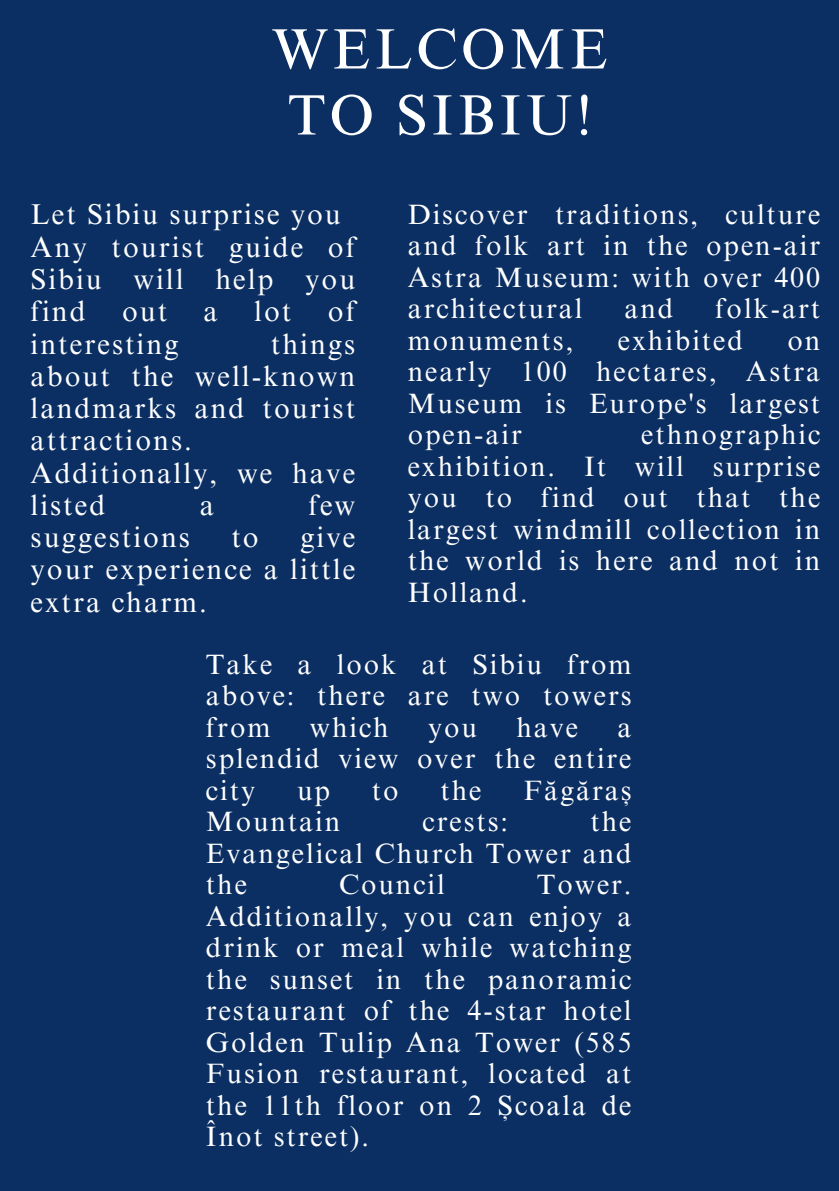
<style>
.page{position:relative;width:839px;height:1191px;background:#fff}
.page>*{position:absolute;margin:0;border:0;box-sizing:border-box;transform-origin:0 0}
.t1{font:57px/66px "Times NRMT Pro";letter-spacing:.07em;color:#fff}
.t2{font:28.6px/32.2px "Times NRMT Pro";letter-spacing:.07em;color:#fff;text-align:justify}
.t3{font:28px/31.6px "Times NRMT Pro";letter-spacing:.07em;color:#fff;text-align:justify}
</style>
<div class="page">
<div style="left:0;top:0;width:838px;height:1191px;background:#0b2f63"></div>
<h1 class="t1" style="left:272px;top:23px;width:337px">WELCOME<br>TO SIBIU!</h1>
<p class="t2" style="left:31px;top:202px;width:311px">Let Sibiu surprise you</p>
<p class="t2" style="left:31px;top:234px;width:326px">Any tourist guide of Sibiu will help you find</p>
<p class="t2" style="left:122px;top:299px;width:47px">out</p>
<p class="t2" style="left:203px;top:299px;width:16px">a</p>
<p class="t2" style="left:254px;top:299px;width:39px">lot</p>
<p class="t2" style="left:328px;top:299px;width:29px">of</p>
<p class="t2" style="left:31px;top:331px;width:149px">interesting</p>
<p class="t2" style="left:31px;top:331px;width:326px;text-align:left;text-indent:240px">things about the well-known landmarks and tourist attractions.<br>Additionally, we have listed</p>
<p class="t2" style="left:200px;top:493px;width:16px">a</p>
<p class="t2" style="left:308px;top:493px;width:48px">few</p>
<p class="t2" style="left:31px;top:525px;width:326px;text-indent:269px">give your experience a little extra charm.</p>
<p class="t2" style="left:31px;top:525px;width:161px">suggestions</p>
<p class="t2" style="left:231px;top:525px;width:29px">to</p>
<p class="t3" style="left:407px;top:202px;width:414px">Discover traditions, culture and folk art in the open-air Astra Museum: with over 400 architectural</p>
<p class="t3" style="left:624px;top:297px;width:50px">and</p>
<p class="t3" style="left:715px;top:297px;width:106px">folk-art</p>
<p class="t3" style="left:407px;top:328px;width:167px">monuments,</p>
<p class="t3" style="left:617px;top:328px;width:127px">exhibited</p>
<p class="t3" style="left:407px;top:328px;width:414px;text-indent:379px">on nearly 100 hectares, Astra Museum is Europe's largest open-air</p>
<p class="t3" style="left:407px;top:423px;width:414px;text-indent:233px">ethnographic exhibition. It will surprise you to find out that the largest windmill collection in the world is here and not in Holland.</p>
<p class="t3" style="left:206px;top:652px;width:427px">Take a look at Sibiu from above: there are two towers from</p>
<p class="t3" style="left:310px;top:715px;width:80px">which</p>
<p class="t3" style="left:428px;top:715px;width:50px">you</p>
<p class="t3" style="left:516px;top:715px;width:63px">have</p>
<p class="t3" style="left:206px;top:715px;width:427px;text-indent:411px">a splendid view over the entire city</p>
<p class="t3" style="left:297px;top:778px;width:34px">up</p>
<p class="t3" style="left:372px;top:778px;width:28px">to</p>
<p class="t3" style="left:440px;top:778px;width:42px">the</p>
<p class="t3" style="left:523px;top:778px;width:109px">Făgăraș</p>
<p class="t3" style="left:206px;top:809px;width:136px">Mountain</p>
<p class="t3" style="left:422px;top:809px;width:87px">crests:</p>
<p class="t3" style="left:206px;top:809px;width:427px;text-indent:384px">the Evangelical Church Tower and the</p>
<p class="t3" style="left:339px;top:872px;width:107px">Council</p>
<p class="t3" style="left:206px;top:872px;width:427px;text-indent:331px">Tower.<br>Additionally, you can enjoy a drink or meal while watching the sunset in the panoramic restaurant of the 4-star hotel Golden Tulip Ana Tower (585<br>Fusion restaurant, located at the 11th floor on 2 Școala de Înot street).</p>
</div>
